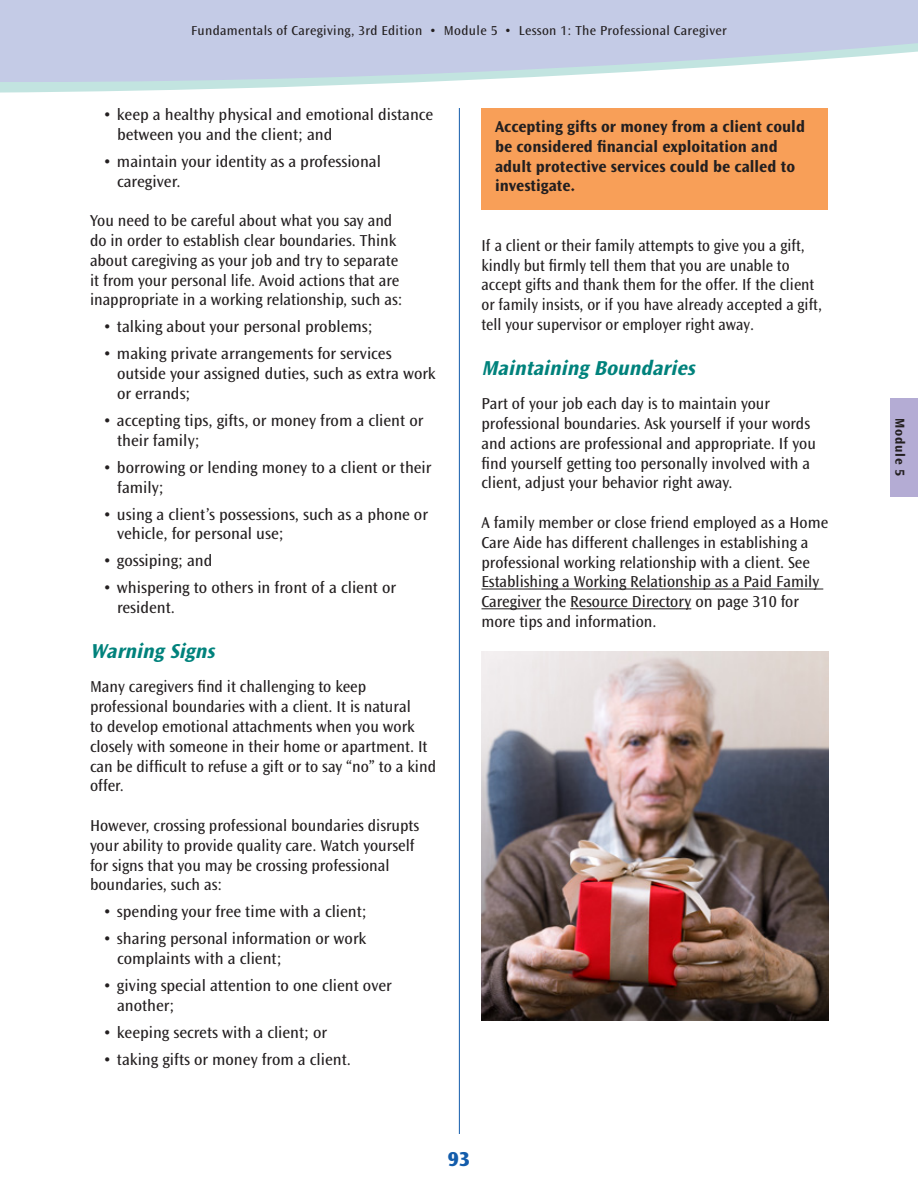
<style>
.page{position:relative;width:918px;height:1188px;background:#fff}
.page>*{position:absolute;margin:0;border:0;box-sizing:border-box;transform-origin:0 0}
.t1{font:italic 700 21px "Ocean Sans Std";color:#00827c}
.t2{font:800 21px "Ocean Sans Std";color:#135cab}
.t3{font:16.5px/19.8px "Ocean Sans Std";color:#231f20}
.t4{font:16.5px/19.8px "Ocean Sans Std";color:#231f20;scale:.94 1}
.t5{font:700 16.5px/19.8px "Ocean Sans Std";color:#231f20}
.t6{font:13.5px "Ocean Sans Std";letter-spacing:.025em;color:#231f20}
.t7{font:700 13.5px "Ocean Sans Std";letter-spacing:.05em;color:#231f20}
</style>
<div class="page">
<svg style="left:0;top:0;width:918px;height:145px;fill:#c4cbe6"></svg>
<div style="left:482px;top:108px;width:346px;height:102px;background:#f89f58"></div>
<hr style="left:459px;top:108px;width:1px;height:1026px;background:#135cab">
<hr style="left:482px;top:589px;width:341px;height:1px;background:#231f20">
<hr style="left:482px;top:608px;width:59px;height:1px;background:#231f20">
<hr style="left:570px;top:608px;width:121px;height:1px;background:#231f20">
<img style="left:482px;top:651px;width:346px;height:369px">
<div style="left:891px;top:398px;width:27px;height:99px;background:#b4acd4"></div>
<p class="t6" style="left:191px;top:23px;width:537px">Fundamentals of Caregiving, 3rd Edition • Module 5 • Lesson 1: The Professional Caregiver</p>
<p class="t3" style="left:117px;top:105px;width:318px;text-indent:-14px">• keep a healthy physical and emotional distance between you and the client; and</p>
<p class="t3" style="left:117px;top:152px;width:266px;text-indent:-14px">• maintain your identity as a professional caregiver.</p>
<p class="t3" style="left:90px;top:211px;width:314px">You need to be careful about what you say and do in order to establish clear boundaries. Think about caregiving as your job and try to separate it from your personal life. Avoid actions that are inappropriate in a working relationship, such as:</p>
<p class="t3" style="left:104px;top:317px;width:271px">• talking about your personal problems;</p>
<p class="t3" style="left:117px;top:344px;width:320px;text-indent:-14px">• making private arrangements for services outside your assigned duties, such as extra work or errands;</p>
<p class="t3" style="left:117px;top:411px;width:308px;text-indent:-14px">• accepting tips, gifts, or money from a client or their family;</p>
<p class="t3" style="left:117px;top:458px;width:316px;text-indent:-14px">• borrowing or lending money to a client or their family;</p>
<p class="t3" style="left:117px;top:504px;width:313px;text-indent:-14px">• using a client’s possessions, such as a phone or vehicle, for personal use;</p>
<p class="t3" style="left:104px;top:551px;width:111px">• gossiping; and</p>
<p class="t3" style="left:117px;top:578px;width:281px;text-indent:-14px">• whispering to others in front of a client or resident.</p>
<p class="t1" style="left:90px;top:639px;width:131px">Warning Signs</p>
<p class="t3" style="left:90px;top:677px;width:348px">Many caregivers find it challenging to keep professional boundaries with a client. It is natural<br>to develop emotional attachments when you work closely with someone in their home or apartment. It can be difficult to refuse a gift or to say “no” to a kind offer.</p>
<p class="t3" style="left:90px;top:816px;width:331px">However, crossing professional boundaries disrupts your ability to provide quality care. Watch yourself for signs that you may be crossing professional boundaries, such as:</p>
<p class="t3" style="left:104px;top:902px;width:265px">• spending your free time with a client;</p>
<p class="t3" style="left:117px;top:929px;width:251px;text-indent:-14px">• sharing personal information or work complaints with a client;</p>
<p class="t3" style="left:117px;top:976px;width:276px;text-indent:-14px">• giving special attention to one client over another;</p>
<p class="t3" style="left:104px;top:1023px;width:225px">• keeping secrets with a client; or</p>
<p class="t3" style="left:104px;top:1050px;width:249px">• taking gifts or money from a client.</p>
<p class="t5" style="left:495px;top:117px;width:312px">Accepting gifts or money from a client could be considered financial exploitation and adult protective services could be called to investigate.</p>
<p class="t4" style="left:482px;top:236px;width:364px">If a client or their family attempts to give you a gift, kindly but firmly tell them that you are unable to accept gifts and thank them for the offer. If the client or family insists, or if you have already accepted a gift, tell your supervisor or employer right away.</p>
<p class="t1" style="left:482px;top:356px;width:220px">Maintaining Boundaries</p>
<p class="t3" style="left:482px;top:394px;width:336px">Part of your job each day is to maintain your professional boundaries. Ask yourself if your words and actions are professional and appropriate. If you find yourself getting too personally involved with a client, adjust your behavior right away.</p>
<p class="t3" style="left:482px;top:513px;width:348px">A family member or close friend employed as a Home Care Aide has different challenges in establishing a professional working relationship with a client. See Establishing a Working Relationship as a Paid Family Caregiver the Resource Directory on page 310 for more tips and information.</p>
<p class="t2" style="left:448px;top:1147px;width:24px">93</p>
<p class="t7" style="left:908px;top:418px;width:60px;rotate:90deg">Module 5</p>
</div>
